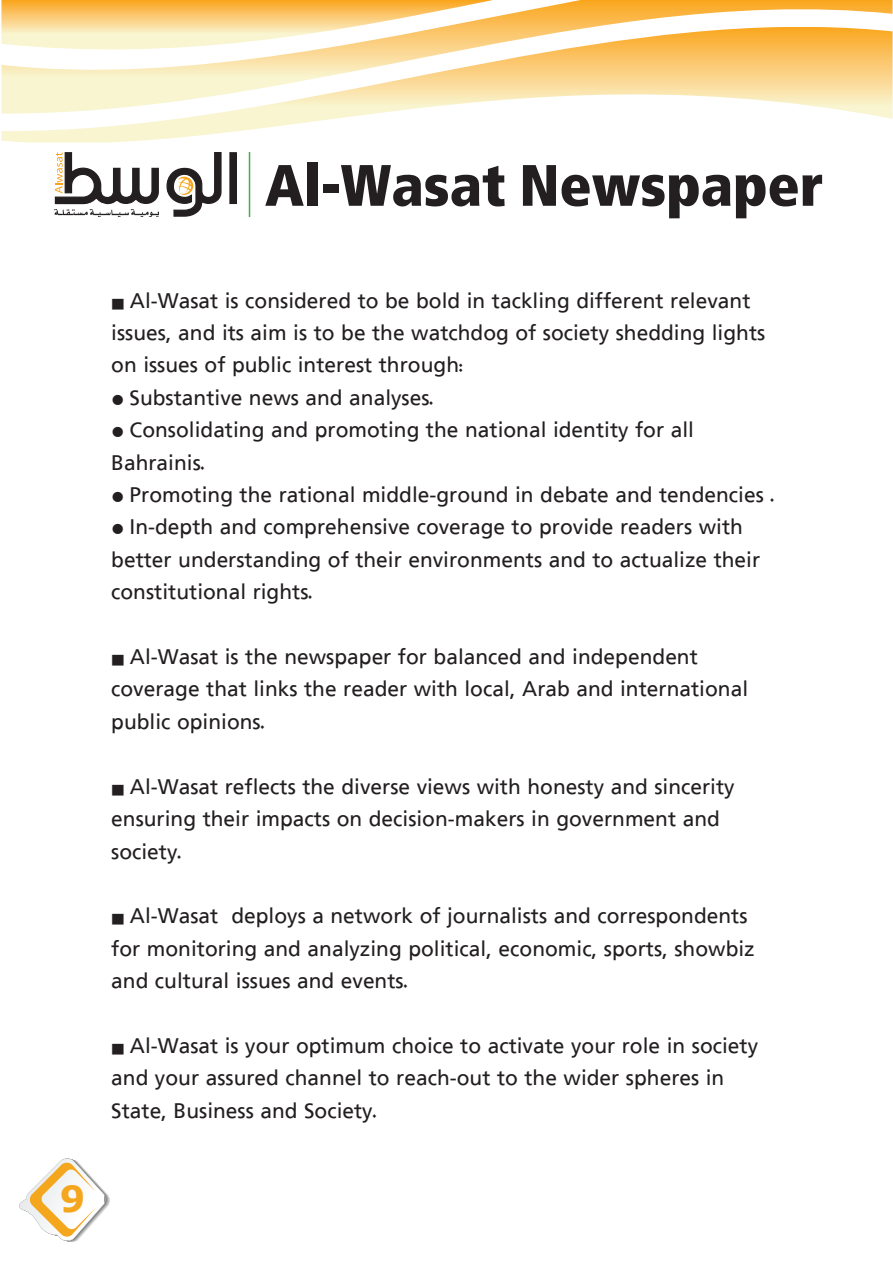
<style>
.page{position:relative;width:893px;height:1263px;background:#fff}
.page>*{position:absolute;margin:0;border:0;box-sizing:border-box;transform-origin:0 0}
.t1{font:900 75px "ALWASAT Title";color:#231f20}
.t2{font:700 36px "Verdana";color:#f4a61d}
.t3{font:300 27px/32.4px "ALWASAT Title";color:#231f20}
.t4{font:700 19.5px "ALWASATNEWS";color:#231f20}
</style>
<div class="page">
<svg style="left:1px;top:114px;width:891px;height:29px"></svg>
<svg style="left:1px;top:0;width:891px;height:114px"></svg>
<svg style="left:1px;top:0;width:492px;height:62px"></svg>
<svg style="left:229px;top:152px;width:8px;height:52px"></svg>
<svg style="left:166px;top:152px;width:56px;height:65px"></svg>
<svg style="left:54px;top:152px;width:105px;height:65px"></svg>
<hr style="left:249px;top:152px;width:1px;height:65px;background:#40ae49">
<svg style="left:19px;top:1158px;width:91px;height:84px"></svg>
<h1 class="t1" style="left:265px;top:135px;width:560px">Al-Wasat Newspaper</h1>
<h2 class="t2" style="left:60px;top:1175px;width:27px">9</h2>
<p class="t3" style="left:130px;top:284px;width:622px">Al-Wasat is considered to be bold in tackling different relevant</p>
<p class="t4" style="left:111px;top:289px;width:15px">§</p>
<p class="t3" style="left:111px;top:317px;width:656px">issues, and its aim tois be the watchdog of society shedding lights on issues of public interest through:</p>
<p class="t3" style="left:111px;top:381px;width:325px">• Substantive news and analyses.</p>
<p class="t3" style="left:111px;top:414px;width:584px">• Consolidating and promoting the national identity for all<br>Bahrainis.</p>
<p class="t3" style="left:111px;top:479px;width:665px">• Promoting the rational middle-ground in debate and tendencies .</p>
<p class="t3" style="left:111px;top:511px;width:650px">• In-depth and comprehensive coverage to provide readers with better understanding of their environments and to actualize their constitutional rights.</p>
<p class="t3" style="left:130px;top:641px;width:569px">Al-Wasat is the newspaper for balanced and independent</p>
<p class="t4" style="left:111px;top:646px;width:15px">§</p>
<p class="t3" style="left:111px;top:673px;width:638px">coverage that links the reader with local, Arab and international public opinions.</p>
<p class="t3" style="left:130px;top:770px;width:606px">Al-Wasat reflects the diverse views with honesty and sincerity</p>
<p class="t4" style="left:111px;top:775px;width:15px">§</p>
<p class="t3" style="left:111px;top:803px;width:610px">ensuring their impacts on decision-makers in government and society.</p>
<p class="t3" style="left:231px;top:900px;width:518px">deploys a network of journalists and correspondents</p>
<p class="t3" style="left:130px;top:900px;width:90px">Al-Wasat</p>
<p class="t4" style="left:111px;top:905px;width:15px">§</p>
<p class="t3" style="left:111px;top:932px;width:645px">for monitoring and analyzing political, economic, sports, showbiz and cultural issues and events.</p>
<p class="t3" style="left:130px;top:1029px;width:630px">Al-Wasat is your optimum choice to activate your role in society</p>
<p class="t4" style="left:111px;top:1035px;width:15px">§</p>
<p class="t3" style="left:111px;top:1062px;width:615px">and your assured channel to reach-out to the wider spheres in<br>State, Business and Society.</p>
</div>
